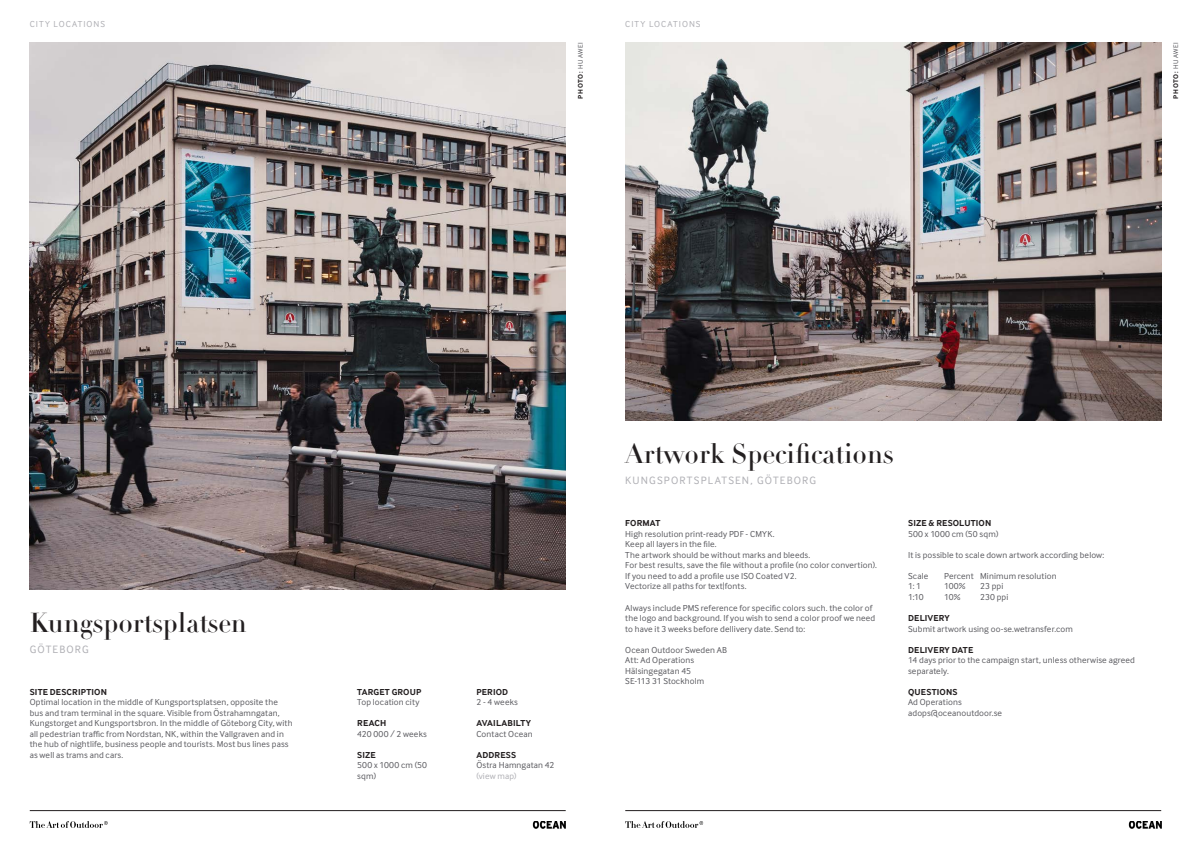
<style>
.page{position:relative;width:1191px;height:842px;background:#fff}
.page>*{position:absolute;margin:0;border:0;box-sizing:border-box;transform-origin:0 0}
.t1{font:27px "Didot LT Std Headline";color:#231f20}
.t2{font:11px "Inter Face";letter-spacing:.105em;color:#afafb4}
.Brödtext{font:9px/10.5px "Inter Face";letter-spacing:.015em;color:#5a5a5f}
.Brödtext-2{font:700 9px "Inter Face";letter-spacing:.015em;color:#231f20}
.t3{font:9px "Inter Face";letter-spacing:.11em;color:#afafb4}
.infotext{font:9px "Inter Face";letter-spacing:.015em;color:#5a5a5f}
.infotext-2{font:700 9px "Inter Face";letter-spacing:.015em;color:#231f20}
.t4{font:700 7px "Inter Face";letter-spacing:.085em;color:#231f20}
.s1{font-weight:400;color:#5a5a5f}
</style>
<div class="page">
<svg style="left:30px;top:821px;width:78px;height:7px"></svg>
<img style="left:532px;top:821px;width:34px;height:7px">
<hr style="left:30px;top:810px;width:536px;height:1px;background:#231f20">
<svg style="left:625px;top:821px;width:78px;height:7px"></svg>
<img style="left:1128px;top:821px;width:33px;height:7px">
<hr style="left:625px;top:810px;width:536px;height:1px;background:#231f20">
<img style="left:30px;top:42px;width:536px;height:547px">
<img style="left:625px;top:42px;width:536px;height:379px">
<p class="t3" style="left:30px;top:19px;width:77px">CITY LOCATIONS</p>
<p class="t4" style="left:576px;top:99px;width:58px;rotate:-90deg">PHOTO: <span class="s1">HUAWEI</span></p>
<p class="t3" style="left:625px;top:19px;width:77px">CITY LOCATIONS</p>
<p class="t4" style="left:1171px;top:99px;width:58px;rotate:-90deg">PHOTO: <span class="s1">HUAWEI</span></p>
<p class="t1" style="left:30px;top:606px;width:219px">Kungsportsplatsen</p>
<p class="t2" style="left:30px;top:643px;width:60px">GÖTEBORG</p>
<p class="Brödtext-2" style="left:30px;top:686px;width:79px">SITE DESCRIPTION</p>
<p class="Brödtext" style="left:30px;top:697px;width:264px">Optimal location in the middle of Kungsportsplatsen, opposite the bus and tram terminal in the square. Visible from Östrahamngatan, Kungstorget and Kungsportsbron. In the middle of Göteborg City, with all pedestrian traffic from Nordstan, NK, within the Vallgraven and in the hub of nightlife, business people and tourists. Most bus lines pass as well as trams and cars.</p>
<p class="Brödtext-2" style="left:357px;top:686px;width:66px">TARGET GROUP</p>
<p class="Brödtext" style="left:357px;top:697px;width:64px">Top location city</p>
<p class="Brödtext-2" style="left:357px;top:718px;width:30px">REACH</p>
<p class="Brödtext" style="left:357px;top:728px;width:71px">420 000 / 2 weeks</p>
<p class="Brödtext-2" style="left:357px;top:750px;width:20px">SIZE</p>
<p class="Brödtext" style="left:357px;top:760px;width:71px">500 x 1000 cm (50 sqm)</p>
<p class="Brödtext-2" style="left:476px;top:686px;width:33px">PERIOD</p>
<p class="Brödtext" style="left:476px;top:697px;width:43px">2 - 4 weeks</p>
<p class="Brödtext-2" style="left:476px;top:718px;width:56px">AVAILABILTY</p>
<p class="Brödtext" style="left:476px;top:728px;width:58px">Contact Ocean</p>
<p class="Brödtext-2" style="left:476px;top:750px;width:41px">ADDRESS</p>
<p class="Brödtext" style="left:476px;top:760px;width:80px">Östra Hamngatan 42</p>
<p class="t3" style="left:476px;top:771px;width:42px">(view map)</p>
<p class="t1" style="left:625px;top:437px;width:270px">Artwork Specifications</p>
<p class="t2" style="left:625px;top:474px;width:192px">KUNGSPORTSPLATSEN, GÖTEBORG</p>
<p class="Brödtext-2" style="left:625px;top:518px;width:36px">FORMAT</p>
<p class="Brödtext" style="left:625px;top:528px;width:151px">High resolution print-ready PDF - CMYK.</p>
<p class="Brödtext" style="left:625px;top:539px;width:93px">Keep all layers in the file.</p>
<p class="Brödtext" style="left:625px;top:550px;width:186px">The artwork should be without marks and bleeds.</p>
<p class="Brödtext" style="left:625px;top:560px;width:253px">For best results, save the file without a profile (no color convertion).</p>
<p class="Brödtext" style="left:625px;top:571px;width:173px">If you need to add a profile use ISO Coated V2.</p>
<p class="Brödtext" style="left:625px;top:581px;width:123px">Vectorize all paths for text|fonts.</p>
<p class="Brödtext" style="left:625px;top:602px;width:251px">Always include PMS reference for specific colors such. the color of the logo and background. If you wish to send a color proof we need to have it 3 weeks before dellivery date. Send to:</p>
<p class="Brödtext" style="left:625px;top:644px;width:103px">Ocean Outdoor Sweden AB</p>
<p class="Brödtext" style="left:625px;top:655px;width:70px">Att: Ad Operations</p>
<p class="Brödtext" style="left:625px;top:665px;width:67px">Hälsingegatan 45</p>
<p class="Brödtext" style="left:625px;top:676px;width:81px">SE-113 31 Stockholm</p>
<p class="Brödtext-2" style="left:908px;top:518px;width:85px">SIZE &amp; RESOLUTION</p>
<p class="Brödtext" style="left:908px;top:528px;width:92px">500 x 1000 cm (50 sqm)</p>
<p class="Brödtext" style="left:908px;top:550px;width:198px">It is possible to scale down artwork according below:</p>
<p class="Brödtext" style="left:908px;top:571px;width:22px">Scale</p>
<p class="Brödtext" style="left:944px;top:571px;width:114px">Percent Minimum resolution</p>
<p class="Brödtext" style="left:908px;top:581px;width:14px">1: 1</p>
<p class="Brödtext" style="left:944px;top:581px;width:23px">100%</p>
<p class="Brödtext" style="left:980px;top:581px;width:25px">23 ppi</p>
<p class="Brödtext" style="left:908px;top:592px;width:17px">1:10</p>
<p class="Brödtext" style="left:944px;top:592px;width:18px">10%</p>
<p class="Brödtext" style="left:980px;top:592px;width:30px">230 ppi</p>
<p class="Brödtext-2" style="left:908px;top:613px;width:43px">DELIVERY</p>
<p class="Brödtext" style="left:908px;top:623px;width:166px">Submit artwork using oo-se.wetransfer.com</p>
<p class="Brödtext-2" style="left:908px;top:644px;width:67px">DELIVERY DATE</p>
<p class="Brödtext" style="left:908px;top:655px;width:228px">14 days prior to the campaign start, unless otherwise agreed separately.</p>
<p class="infotext-2" style="left:908px;top:686px;width:51px">QUESTIONS</p>
<p class="infotext" style="left:908px;top:697px;width:55px">Ad Operations</p>
<p class="infotext" style="left:908px;top:708px;width:96px">adops@oceanoutdoor.se</p>
</div>
